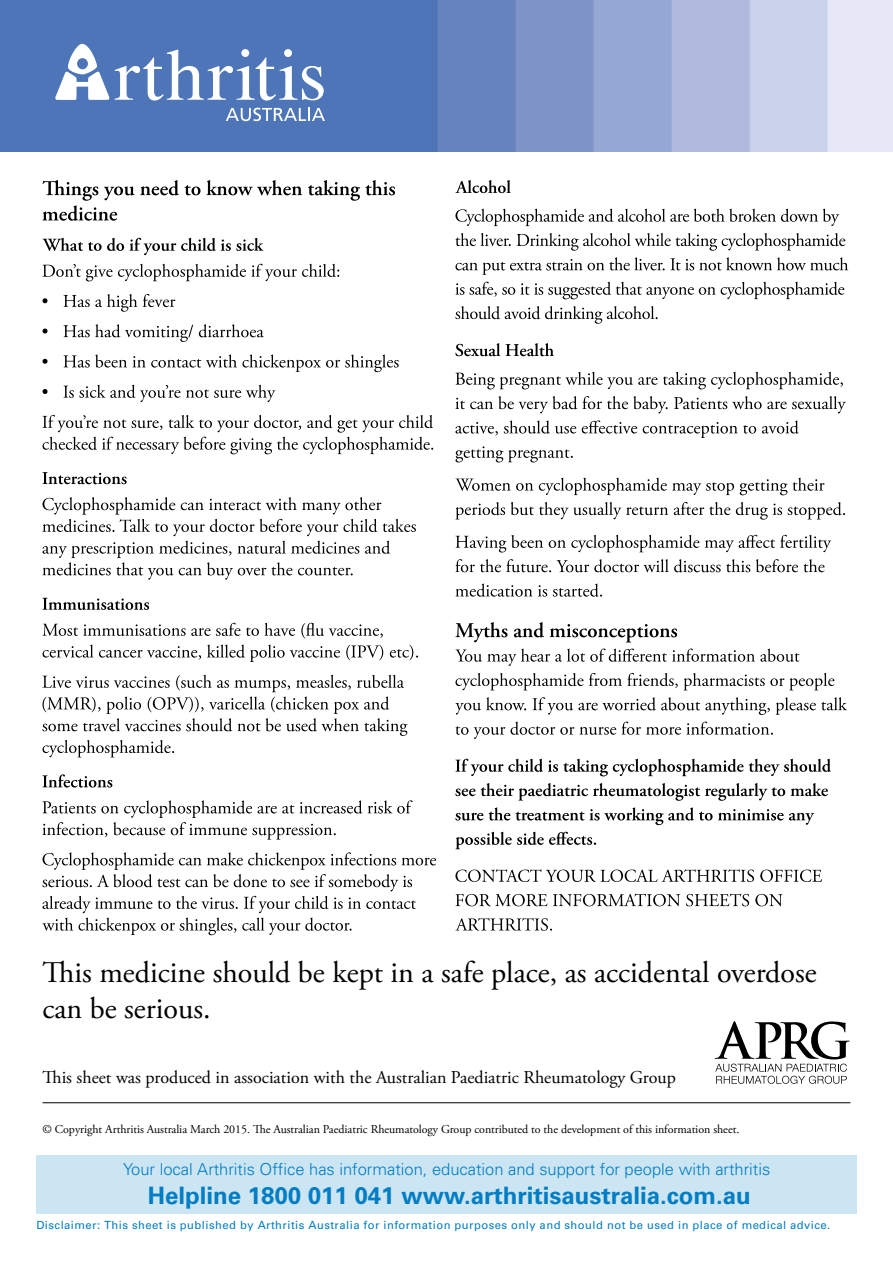
<style>
.page{position:relative;width:893px;height:1263px;background:#fff}
.page>*{position:absolute;margin:0;border:0;box-sizing:border-box;transform-origin:0 0}
.t1{font:30px/36px "Adobe Garamond Pro";color:#000}
.t2{font:700 24px "Univers";color:#007dc3}
.t3{font:18px "Adobe Garamond Pro";color:#000}
.t4{font:300 16.5px "Univers";color:#007dc3}
.t5{font:12px "Adobe Garamond Pro";letter-spacing:-.005em;color:#000}
.t6{font:11.25px "Univers";letter-spacing:.04em;color:#007dc3}
</style>
<div class="page">
<hr style="left:43px;top:1102px;width:807px;height:1px;background:#000">
<svg style="left:42px;top:180px;width:353px;height:41px"></svg>
<svg style="left:42px;top:238px;width:221px;height:17px"></svg>
<svg style="left:42px;top:264px;width:297px;height:17px"></svg>
<svg style="left:43px;top:294px;width:132px;height:18px"></svg>
<svg style="left:43px;top:324px;width:221px;height:18px"></svg>
<svg style="left:43px;top:354px;width:356px;height:18px"></svg>
<svg style="left:43px;top:385px;width:232px;height:17px"></svg>
<svg style="left:42px;top:415px;width:391px;height:39px"></svg>
<svg style="left:42px;top:472px;width:85px;height:12px"></svg>
<svg style="left:42px;top:497px;width:374px;height:83px"></svg>
<svg style="left:42px;top:598px;width:107px;height:12px"></svg>
<svg style="left:42px;top:623px;width:376px;height:39px"></svg>
<svg style="left:42px;top:675px;width:366px;height:82px"></svg>
<svg style="left:42px;top:774px;width:70px;height:13px"></svg>
<svg style="left:42px;top:800px;width:371px;height:40px"></svg>
<svg style="left:42px;top:852px;width:394px;height:83px"></svg>
<svg style="left:455px;top:180px;width:56px;height:13px"></svg>
<svg style="left:455px;top:209px;width:384px;height:17px"></svg>
<svg style="left:455px;top:233px;width:390px;height:18px"></svg>
<svg style="left:455px;top:257px;width:393px;height:18px"></svg>
<svg style="left:455px;top:282px;width:389px;height:17px"></svg>
<svg style="left:455px;top:306px;width:203px;height:18px"></svg>
<svg style="left:455px;top:343px;width:99px;height:13px"></svg>
<svg style="left:455px;top:372px;width:388px;height:17px"></svg>
<svg style="left:455px;top:396px;width:391px;height:17px"></svg>
<svg style="left:455px;top:420px;width:344px;height:18px"></svg>
<svg style="left:455px;top:446px;width:118px;height:16px"></svg>
<svg style="left:455px;top:478px;width:369px;height:17px"></svg>
<svg style="left:455px;top:502px;width:390px;height:18px"></svg>
<svg style="left:455px;top:535px;width:376px;height:17px"></svg>
<svg style="left:455px;top:559px;width:369px;height:13px"></svg>
<svg style="left:455px;top:583px;width:147px;height:14px"></svg>
<svg style="left:455px;top:622px;width:222px;height:20px"></svg>
<svg style="left:455px;top:648px;width:344px;height:18px"></svg>
<svg style="left:455px;top:673px;width:379px;height:17px"></svg>
<svg style="left:455px;top:697px;width:392px;height:18px"></svg>
<svg style="left:455px;top:722px;width:318px;height:17px"></svg>
<svg style="left:455px;top:759px;width:376px;height:17px"></svg>
<svg style="left:455px;top:783px;width:373px;height:18px"></svg>
<svg style="left:455px;top:807px;width:359px;height:18px"></svg>
<svg style="left:455px;top:832px;width:141px;height:17px"></svg>
<svg style="left:455px;top:869px;width:367px;height:13px"></svg>
<svg style="left:455px;top:893px;width:327px;height:13px"></svg>
<svg style="left:455px;top:918px;width:97px;height:13px"></svg>
<svg style="left:715px;top:1021px;width:135px;height:63px"></svg>
<img style="left:0;top:0;width:893px;height:152px">
<svg style="left:55px;top:44px;width:269px;height:57px"></svg>
<svg style="left:226px;top:108px;width:99px;height:13px"></svg>
<div style="left:36px;top:1155px;width:821px;height:59px;background:#cce5f3"></div>
<h1 class="t1" style="left:43px;top:956px;width:776px">This medicine should be kept in a safe place, as accidental overdose can be serious.</h1>
<h3 class="t3" style="left:43px;top:1067px;width:635px">This sheet was produced in association with the Australian Paediatric Rheumatology Group</h3>
<p class="t5" style="left:43px;top:1122px;width:698px">© Copyright Arthritis Australia March 2015. The Australian Paediatric Rheumatology Group contributed to the development of this information sheet.</p>
<h3 class="t4" style="left:123px;top:1159px;width:649px">Your local Arthritis Office has information, education and support for people with arthritis</h3>
<h2 class="t2" style="left:148px;top:1181px;width:604px">Helpline 1800 011 041 www.arthritisaustralia.com.au</h2>
<p class="t6" style="left:36px;top:1218px;width:795px">Disclaimer: This sheet is published by Arthritis Australia for information purposes only and should not be used in place of medical advice.</p>
</div>
